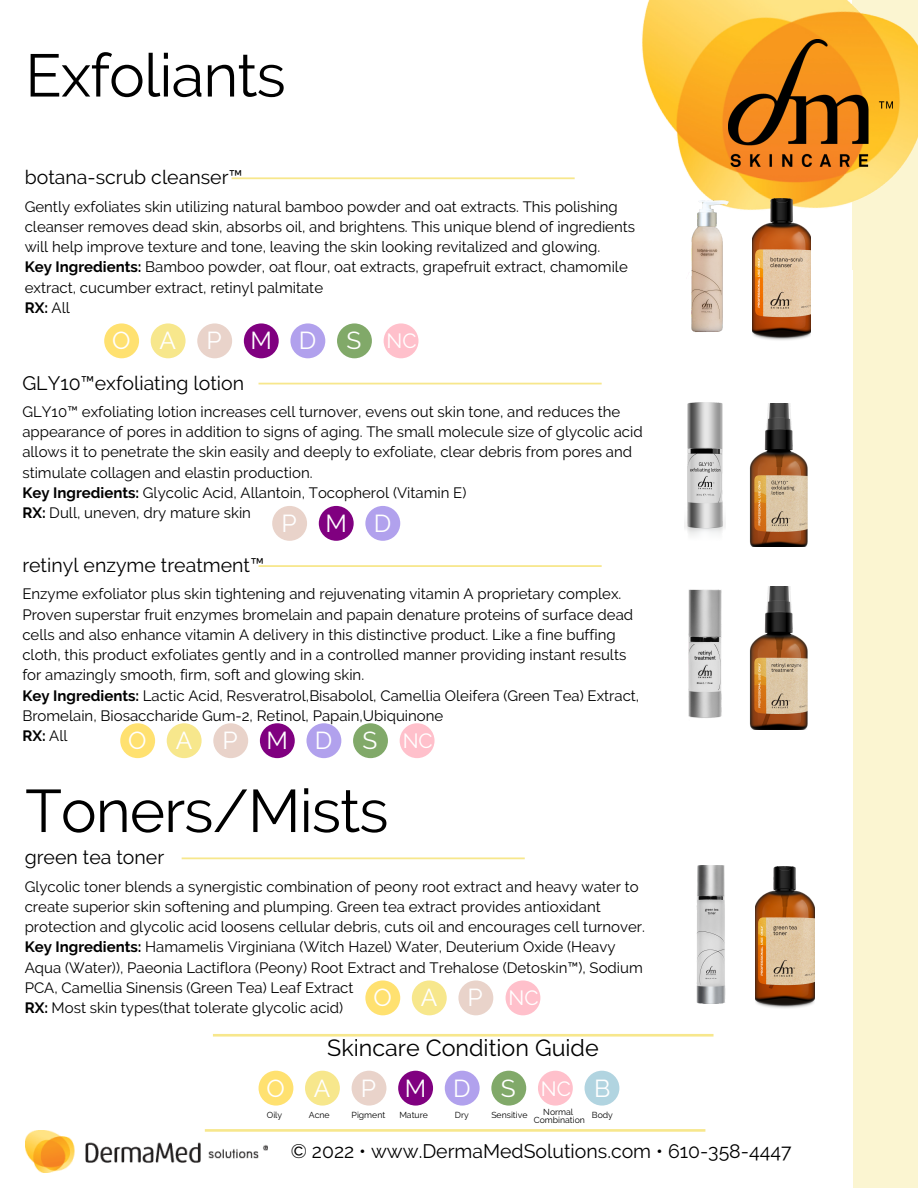
<style>
.page{position:relative;width:918px;height:1188px;background:#fff}
.page>*{position:absolute;margin:0;border:0;box-sizing:border-box;transform-origin:0 0}
.t1{font:60px "Raleway";letter-spacing:-.015em;color:#000}
.t2{font:24.45px "Raleway";letter-spacing:1.185em;color:#fff}
.t3{font:23.25px "Raleway";color:#000}
.t4{font:19.5px "Raleway";color:#000}
.t5{font:15px/20.2px "Raleway";color:#000}
.t6{font:8.7px/7.9px "Raleway";color:#000;text-align:center}
.s1{font-weight:700}
.s2{font-size:20.55px}
</style>
<div class="page">
<div style="left:852px;top:0;width:66px;height:1188px;background:#fbf5d1"></div>
<div style="left:0;top:270px;width:853px;height:918px;background:#fff"></div>
<img style="left:573px;top:0;width:345px;height:210px">
<img style="left:729px;top:40px;width:163px;height:127px">
<img style="left:25px;top:1131px;width:242px;height:41px">
<svg style="left:205px;top:1129px;width:500px;height:3px"></svg>
<svg style="left:213px;top:1034px;width:501px;height:3px;background:#f8ea9c"></svg>
<div style="left:259px;top:1071px;width:34px;height:35px;background:#ffe170;border-radius:50%"></div>
<div style="left:305px;top:1071px;width:35px;height:35px;background:#f7e78c;border-radius:50%"></div>
<div style="left:352px;top:1071px;width:34px;height:35px;background:#e9d3ca;border-radius:50%"></div>
<div style="left:398px;top:1071px;width:35px;height:35px;background:#800080;border-radius:50%"></div>
<div style="left:445px;top:1071px;width:35px;height:35px;background:#b1a1ed;border-radius:50%"></div>
<div style="left:491px;top:1071px;width:35px;height:35px;background:#81a969;border-radius:50%"></div>
<div style="left:538px;top:1071px;width:35px;height:35px;background:#ffc0cb;border-radius:50%"></div>
<div style="left:585px;top:1071px;width:34px;height:35px;background:#b1d4e0;border-radius:50%"></div>
<svg style="left:232px;top:177px;width:343px;height:2px"></svg>
<img style="left:752px;top:199px;width:59px;height:141px">
<img style="left:687px;top:198px;width:41px;height:134px">
<div style="left:104px;top:323px;width:35px;height:35px;background:#ffe170;border-radius:50%"></div>
<div style="left:151px;top:323px;width:35px;height:35px;background:#f7e78c;border-radius:50%"></div>
<div style="left:197px;top:323px;width:35px;height:35px;background:#e9d3ca;border-radius:50%"></div>
<div style="left:244px;top:323px;width:35px;height:35px;background:#800080;border-radius:50%"></div>
<div style="left:290px;top:323px;width:35px;height:35px;background:#b1a1ed;border-radius:50%"></div>
<div style="left:337px;top:323px;width:35px;height:35px;background:#81a969;border-radius:50%"></div>
<div style="left:384px;top:323px;width:34px;height:35px;background:#ffc0cb;border-radius:50%"></div>
<svg style="left:259px;top:383px;width:343px;height:1px"></svg>
<img style="left:750px;top:404px;width:58px;height:143px">
<img style="left:684px;top:403px;width:42px;height:133px">
<svg style="left:259px;top:565px;width:343px;height:2px"></svg>
<img style="left:750px;top:586px;width:58px;height:143px">
<img style="left:688px;top:589px;width:34px;height:129px">
<div style="left:272px;top:506px;width:35px;height:35px;background:#e9d3ca;border-radius:50%"></div>
<div style="left:319px;top:506px;width:35px;height:35px;background:#800080;border-radius:50%"></div>
<div style="left:365px;top:506px;width:35px;height:35px;background:#b1a1ed;border-radius:50%"></div>
<div style="left:120px;top:723px;width:35px;height:35px;background:#ffe170;border-radius:50%"></div>
<div style="left:167px;top:723px;width:35px;height:35px;background:#f7e78c;border-radius:50%"></div>
<div style="left:213px;top:723px;width:35px;height:35px;background:#e9d3ca;border-radius:50%"></div>
<div style="left:260px;top:723px;width:35px;height:35px;background:#800080;border-radius:50%"></div>
<div style="left:306px;top:723px;width:35px;height:35px;background:#b1a1ed;border-radius:50%"></div>
<div style="left:353px;top:723px;width:35px;height:35px;background:#81a969;border-radius:50%"></div>
<div style="left:400px;top:723px;width:35px;height:35px;background:#ffc0cb;border-radius:50%"></div>
<svg style="left:182px;top:857px;width:343px;height:2px"></svg>
<div style="left:365px;top:980px;width:35px;height:35px;background:#ffe170;border-radius:50%"></div>
<div style="left:412px;top:980px;width:35px;height:35px;background:#f7e78c;border-radius:50%"></div>
<div style="left:458px;top:980px;width:35px;height:35px;background:#e9d3ca;border-radius:50%"></div>
<div style="left:506px;top:980px;width:34px;height:35px;background:#ffc0cb;border-radius:50%"></div>
<img style="left:756px;top:866px;width:58px;height:142px">
<img style="left:696px;top:865px;width:30px;height:139px">
<h1 class="t1" style="left:25px;top:40px;width:262px">Exfoliants</h1>
<h3 class="t4" style="left:25px;top:166px;width:219px">botana-scrub cleanser™</h3>
<p class="t5" style="left:25px;top:196px;width:612px">Gently exfoliates skin utilizing natural bamboo powder and oat extracts. This polishing cleanser removes dead skin, absorbs oil, and brightens. This unique blend of ingredients will help improve texture and tone, leaving the skin looking revitalized and glowing.<br><span class="s1">Key Ingredients:</span> Bamboo powder, oat flour, oat extracts, grapefruit extract, chamomile extract, cucumber extract, retinyl palmitate<br><span class="s1">RX:</span> All</p>
<h2 class="t2" style="left:112px;top:326px;width:306px">OAPMDS<span class="s2">NC</span></h2>
<h3 class="t4" style="left:22px;top:371px;width:223px">GLY10™exfoliating lotion</h3>
<p class="t5" style="left:22px;top:401px;width:622px">GLY10™ exfoliating lotion increases cell turnover, evens out skin tone, and reduces the appearance of pores in addition to signs of aging. The small molecule size of glycolic acid allows it to penetrate the skin easily and deeply to exfoliate, clear debris from pores and stimulate collagen and elastin production.<br><span class="s1">Key Ingredients:</span> Glycolic Acid, Allantoin, Tocopherol (Vitamin E)<br><span class="s1">RX:</span> Dull, uneven, dry mature skin</p>
<h2 class="t2" style="left:281px;top:509px;width:111px">PMD</h2>
<h3 class="t4" style="left:22px;top:554px;width:243px">retinyl enzyme treatment™</h3>
<p class="t5" style="left:22px;top:584px;width:618px">Enzyme exfoliator plus skin tightening and rejuvenating vitamin A proprietary complex.<br>Proven superstar fruit enzymes bromelain and papain denature proteins of surface dead cells and also enhance vitamin A delivery in this distinctive product. Like a fine buffing cloth, this product exfoliates gently and in a controlled manner providing instant results for amazingly smooth, firm, soft and glowing skin.<br><span class="s1">Key Ingredients:</span> Lactic Acid, Resveratrol,Bisabolol, Camellia Oleifera (Green Tea) Extract, Bromelain, Biosaccharide Gum-2, Retinol, Papain,Ubiquinone<br><span class="s1">RX:</span> All</p>
<h2 class="t2" style="left:128px;top:726px;width:306px">OAPMDS<span class="s2">NC</span></h2>
<h1 class="t1" style="left:25px;top:776px;width:365px">Toners/Mists</h1>
<h3 class="t4" style="left:25px;top:846px;width:141px">green tea toner</h3>
<p class="t5" style="left:25px;top:876px;width:622px">Glycolic toner blends a synergistic combination of peony root extract and heavy water to create superior skin softening and plumping. Green tea extract provides antioxidant protection and glycolic acid loosens cellular debris, cuts oil and encourages cell turnover.<br><span class="s1">Key Ingredients:</span> Hamamelis Virginiana (Witch Hazel) Water, Deuterium Oxide (Heavy Aqua (Water)), Paeonia Lactiflora (Peony) Root Extract and Trehalose (Detoskin™), Sodium PCA, Camellia Sinensis (Green Tea) Leaf Extract<br><span class="s1">RX:</span> Most skin types(that tolerate glycolic acid) <sup>O</sup> <sup>A</sup> <sup>P</sup> <sup>NC</sup></p>
<h3 class="t3" style="left:327px;top:1035px;width:273px">Skincare Condition Guide</h3>
<h2 class="t2" style="left:267px;top:1074px;width:345px">OAPMDS<span class="s2">NC</span>B</h2>
<p class="t6" style="left:267px;top:1110px;width:17px">Oily</p>
<p class="t6" style="left:309px;top:1110px;width:22px">Acne</p>
<p class="t6" style="left:352px;top:1110px;width:35px">Pigment</p>
<p class="t6" style="left:399px;top:1110px;width:30px">Mature</p>
<p class="t6" style="left:455px;top:1110px;width:15px">Dry</p>
<p class="t6" style="left:491px;top:1111px;width:38px">Sensitive</p>
<p class="t6" style="left:534px;top:1108px;width:53px">Normal<br>Combination</p>
<p class="t6" style="left:592px;top:1110px;width:23px">Body</p>
<h3 class="t4" style="left:291px;top:1140px;width:502px">© 2022 • www.DermaMedSolutions.com • 610-358-4447</h3>
</div>
